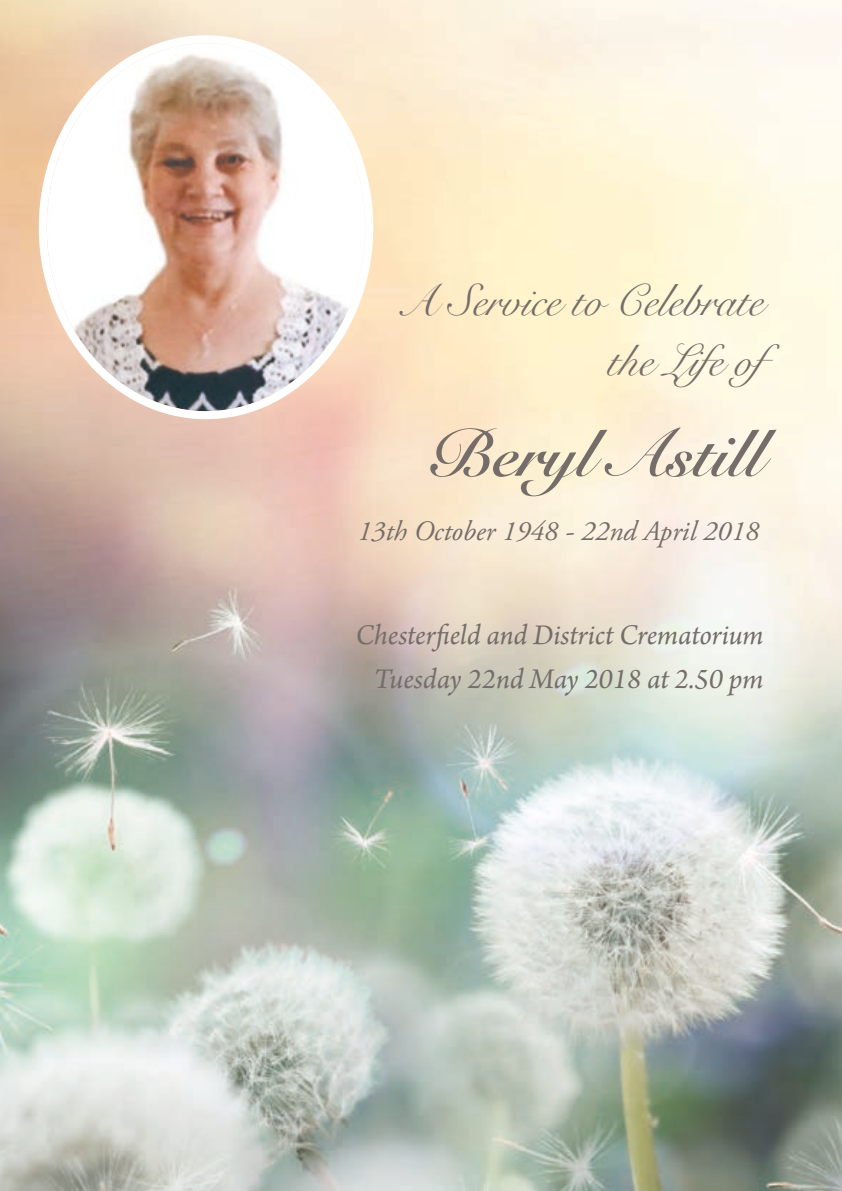
<style>
.page{position:relative;width:842px;height:1191px;background:#fff}
.page>*{position:absolute;margin:0;border:0;box-sizing:border-box;transform-origin:0 0}
.t1{font:700 66px "Snell Roundhand";color:#756d69}
.t2{font:44px/60px "Snell Roundhand";color:#756d69}
.t3{font:italic 30px/44px "Arno Pro";letter-spacing:-.005em;color:#756d69;text-align:right}
.t4{font:italic 28px "Adobe Garamond Pro";color:#756d69}
</style>
<div class="page">
<img style="left:0;top:0;width:842px;height:1191px">
<img style="left:47px;top:43px;width:318px;height:368px">
<div style="left:39px;top:35px;width:334px;height:384px;border:8px solid #fff;border-radius:50%"></div>
<h2 class="t2" style="left:607px;top:273px;width:199px;text-indent:-211px">A Service to Celebrate the Life of</h2>
<h1 class="t1" style="left:428px;top:414px;width:337px">Beryl Astill</h1>
<p class="t4" style="left:357px;top:515px;width:403px">13th October 1948 - 22nd April 2018</p>
<p class="t3" style="left:355px;top:615px;width:410px">Chesterfield and District Crematorium<br>Tuesday 22nd May 2018 at 2.50 pm</p>
</div>
